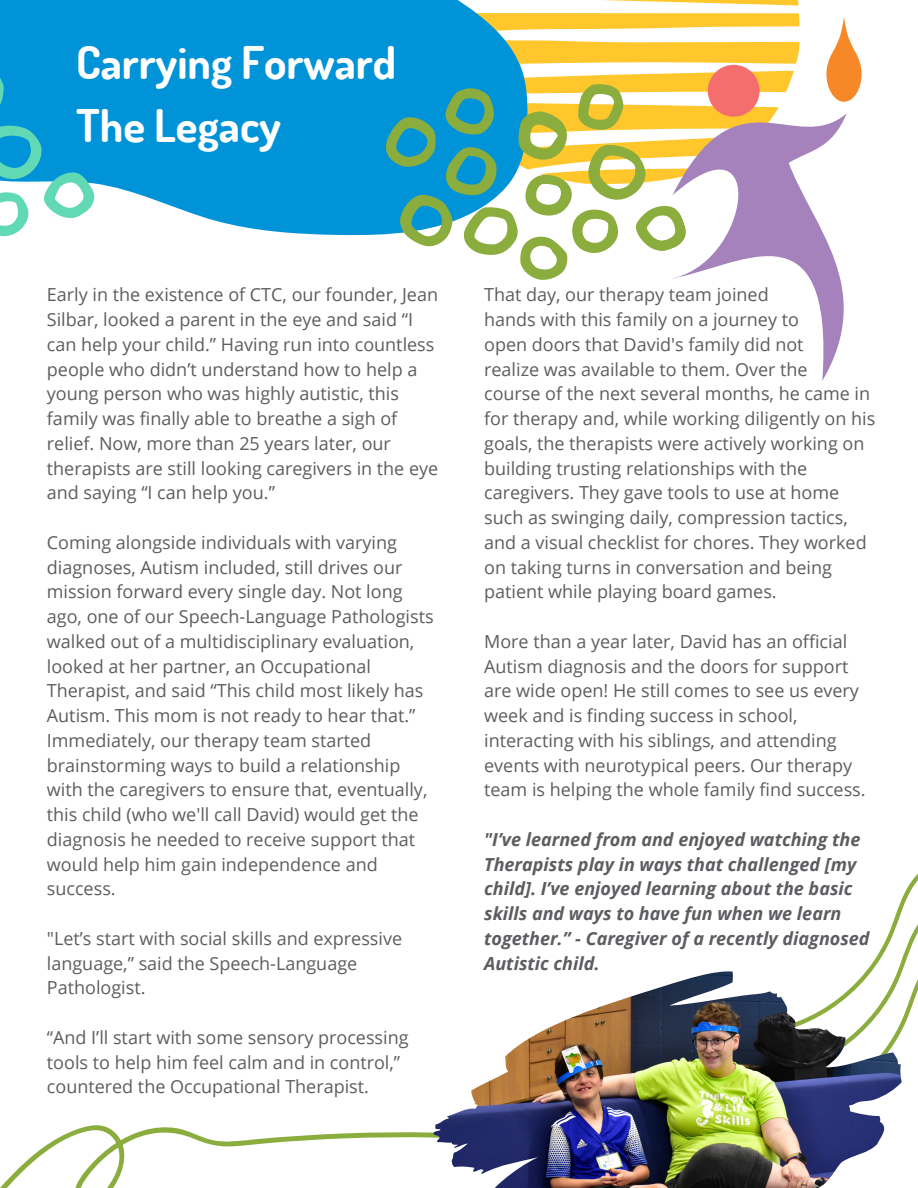
<style>
.page{position:relative;width:918px;height:1188px;background:#fff}
.page>*{position:absolute;margin:0;border:0;box-sizing:border-box;transform-origin:0 0}
.t1{font:700 45px "Dosis";color:#fff}
.t2{font:18px/24.8px "Open Sans";color:#5c5d60}
.t3{font:italic 700 18px/24.8px "Open Sans";color:#5c5d60}
</style>
<div class="page">
<svg style="left:528px;top:13px;width:272px;height:53px"></svg>
<svg style="left:602px;top:0;width:196px;height:6px"></svg>
<svg style="left:0;top:0;width:528px;height:236px;background:#179cd9"></svg>
<svg style="left:365px;top:35px;width:326px;height:245px"></svg>
<svg style="left:668px;top:66px;width:179px;height:315px"></svg>
<svg style="left:826px;top:17px;width:36px;height:85px"></svg>
<div style="left:708px;top:65px;width:52px;height:52px;background:#f56e6e;border-radius:50%"></div>
<svg style="left:0;top:1125px;width:434px;height:63px"></svg>
<svg style="left:866px;top:873px;width:52px;height:157px"></svg>
<img style="left:434px;top:971px;width:468px;height:217px">
<svg style="left:0;top:18px;width:101px;height:218px"></svg>
<p class="t1" style="left:76px;top:33px;width:322px">Carrying Forward</p>
<p class="t1" style="left:76px;top:96px;width:206px">The Legacy</p>
<p class="t2" style="left:47px;top:282px;width:393px">Early in the existence of CTC, our founder, Jean Silbar, looked a parent in the eye and said “I can help your child.” Having run into countless people who didn’t understand how to help a young person who was highly autistic, this family was finally able to breathe a sigh of relief. Now, more than 25 years later, our therapists are still looking caregivers in the eye and saying “I can help you.”</p>
<p class="t2" style="left:47px;top:530px;width:388px">Coming alongside individuals with varying diagnoses, Autism included, still drives our mission forward every single day. Not long ago, one of our Speech-Language Pathologists walked out of a multidisciplinary evaluation, looked at her partner, an Occupational Therapist, and said “This child most likely has Autism. This mom is not ready to hear that.” Immediately, our therapy team started brainstorming ways to build a relationship with the caregivers to ensure that, eventually, this child (who we'll call David) would get the diagnosis he needed to receive support that would help him gain independence and success.</p>
<p class="t2" style="left:47px;top:926px;width:357px">"Let’s start with social skills and expressive language,” said the Speech-Language<br>Pathologist.</p>
<p class="t2" style="left:47px;top:1025px;width:363px">“And I’ll start with some sensory processing tools to help him feel calm and in control,” countered the Occupational Therapist.</p>
<p class="t2" style="left:484px;top:282px;width:286px">That day, our therapy team joined</p>
<p class="t2" style="left:484px;top:307px;width:316px">hands with this family on a journey to</p>
<p class="t2" style="left:484px;top:332px;width:321px">open doors that David's family did not</p>
<p class="t2" style="left:484px;top:356px;width:325px">realize was available to them. Over the</p>
<p class="t2" style="left:484px;top:381px;width:393px">course of the next several months, he came in for therapy and, while working diligently on his goals, the therapists were actively working on building trusting relationships with the caregivers. They gave tools to use at home such as swinging daily, compression tactics, and a visual checklist for chores. They worked on taking turns in conversation and being patient while playing board games.</p>
<p class="t2" style="left:484px;top:629px;width:383px">More than a year later, David has an official Autism diagnosis and the doors for support are wide open! He still comes to see us every week and is finding success in school, interacting with his siblings, and attending events with neurotypical peers. Our therapy team is helping the whole family find success.</p>
<p class="t3" style="left:484px;top:827px;width:387px">"I’ve learned from and enjoyed watching the Therapists play in ways that challenged [my child]. I’ve enjoyed learning about the basic skills and ways to have fun when we learn together.” - Caregiver of a recently diagnosed Autistic child.</p>
</div>
